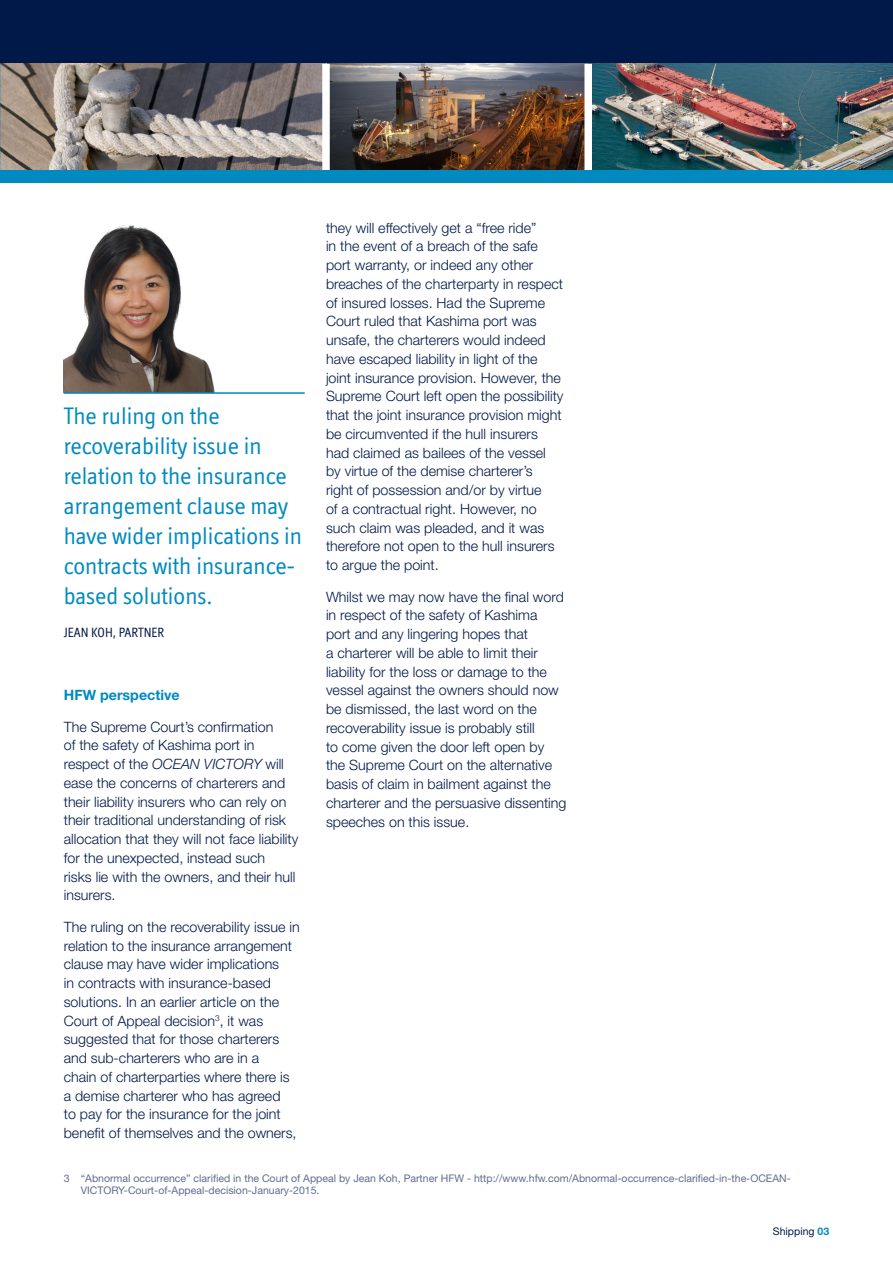
<style>
.page{position:relative;width:893px;height:1263px;background:#fff}
.page>*{position:absolute;margin:0;border:0;box-sizing:border-box;transform-origin:0 0}
.BRIEFING_-_Pull_Quot{font:24px/30px "Officina Display ITC Std";color:#008ac0}
.BRIEFING_-_Bodytext{font:300 14.25px/18.8px "Helvetica Neue LT Std";color:#001948}
.BRIEFING_-_Subhead_1{font:700 14.25px "Helvetica Neue LT Std";color:#008ac0}
.BRIEFING_-_Pull_Quot-2{font:13.5px "Officina Display ITC Std";color:#001948}
.BRIEFING_-_Footnote{font:10.5px/12.6px "Helvetica Neue LT Std";color:#616c90}
.BRIEFING_-_Footer__P{font:10.5px "Helvetica Neue LT Std";color:#001948}
.s1{font-style:italic}
.s2{font-weight:700;color:#008ac0}
</style>
<div class="page">
<div style="left:0;top:0;width:893px;height:170px;background:#001948"></div>
<img style="left:0;top:64px;width:322px;height:106px">
<img style="left:330px;top:64px;width:254px;height:106px">
<img style="left:592px;top:64px;width:301px;height:106px">
<div style="left:584px;top:64px;width:8px;height:106px;background:#fff"></div>
<div style="left:322px;top:64px;width:8px;height:106px;background:#fff"></div>
<div style="left:0;top:170px;width:893px;height:13px;background:#008ac0"></div>
<img style="left:64px;top:225px;width:151px;height:167px">
<hr style="left:64px;top:392px;width:241px;height:2px;background:#008ac0">
<p class="BRIEFING_-_Pull_Quot" style="left:64px;top:400px;width:240px">The ruling on the recoverability issue in relation to the insurance arrangement clause may have wider implications in contracts with insurance&shy;based solutions.</p>
<p class="BRIEFING_-_Pull_Quot-2" style="left:64px;top:624px;width:102px">JEAN KOH, PARTNER</p>
<p class="BRIEFING_-_Subhead_1" style="left:64px;top:686px;width:117px">HFW perspective</p>
<p class="BRIEFING_-_Bodytext" style="left:64px;top:717px;width:236px">The Supreme Court’s confirmation<br>of the safety of Kashima port in respect of the <span class="s1">OCEAN VICTORY</span> will ease the concerns of charterers and their liability insurers who can rely on their traditional understanding of risk allocation that they will not face liability for the unexpected, instead such<br>risks lie with the owners, and their hull insurers.</p>
<p class="BRIEFING_-_Bodytext" style="left:64px;top:917px;width:237px">The ruling on the recoverability issue in relation to the insurance arrangement clause may have wider implications<br>in contracts with insurance-based solutions. In an earlier article on the Court of Appeal decision<sup>3</sup>, it was suggested that for those charterers and sub-charterers who are in a<br>chain of charterparties where there is a demise charterer who has agreed<br>to pay for the insurance for the joint benefit of themselves and the owners,</p>
<p class="BRIEFING_-_Bodytext" style="left:326px;top:218px;width:239px">they will effectively get a “free ride”<br>in the event of a breach of the safe port warranty, or indeed any other breaches of the charterparty in respect of insured losses. Had the Supreme Court ruled that Kashima port was unsafe, the charterers would indeed have escaped liability in light of the joint insurance provision. However, the Supreme Court left open the possibility that the joint insurance provision might be circumvented if the hull insurers had claimed as bailees of the vessel by virtue of the demise charterer’s<br>right of possession and/or by virtue<br>of a contractual right. However, no such claim was pleaded, and it was therefore not open to the hull insurers to argue the point.</p>
<p class="BRIEFING_-_Bodytext" style="left:326px;top:587px;width:242px">Whilst we may now have the final word in respect of the safety of Kashima<br>port and any lingering hopes that<br>a charterer will be able to limit their liability for the loss or damage to the vessel against the owners should now be dismissed, the last word on the recoverability issue is probably still<br>to come given the door left open by the Supreme Court on the alternative basis of claim in bailment against the charterer and the persuasive dissenting speeches on this issue.</p>
<p class="BRIEFING_-_Footnote" style="left:81px;top:1171px;width:711px;text-indent:-17px">3 “Abnormal occurrence” clarified in the Court of Appeal by Jean Koh, Partner HFW - http://www.hfw.com/Abnormal-occurrence-clarified-in-the-OCEAN-<br>VICTORY-Court-of-Appeal-decision-January-2015.</p>
<p class="BRIEFING_-_Footer__P" style="left:773px;top:1225px;width:58px">Shipping <span class="s2">03</span></p>
</div>
